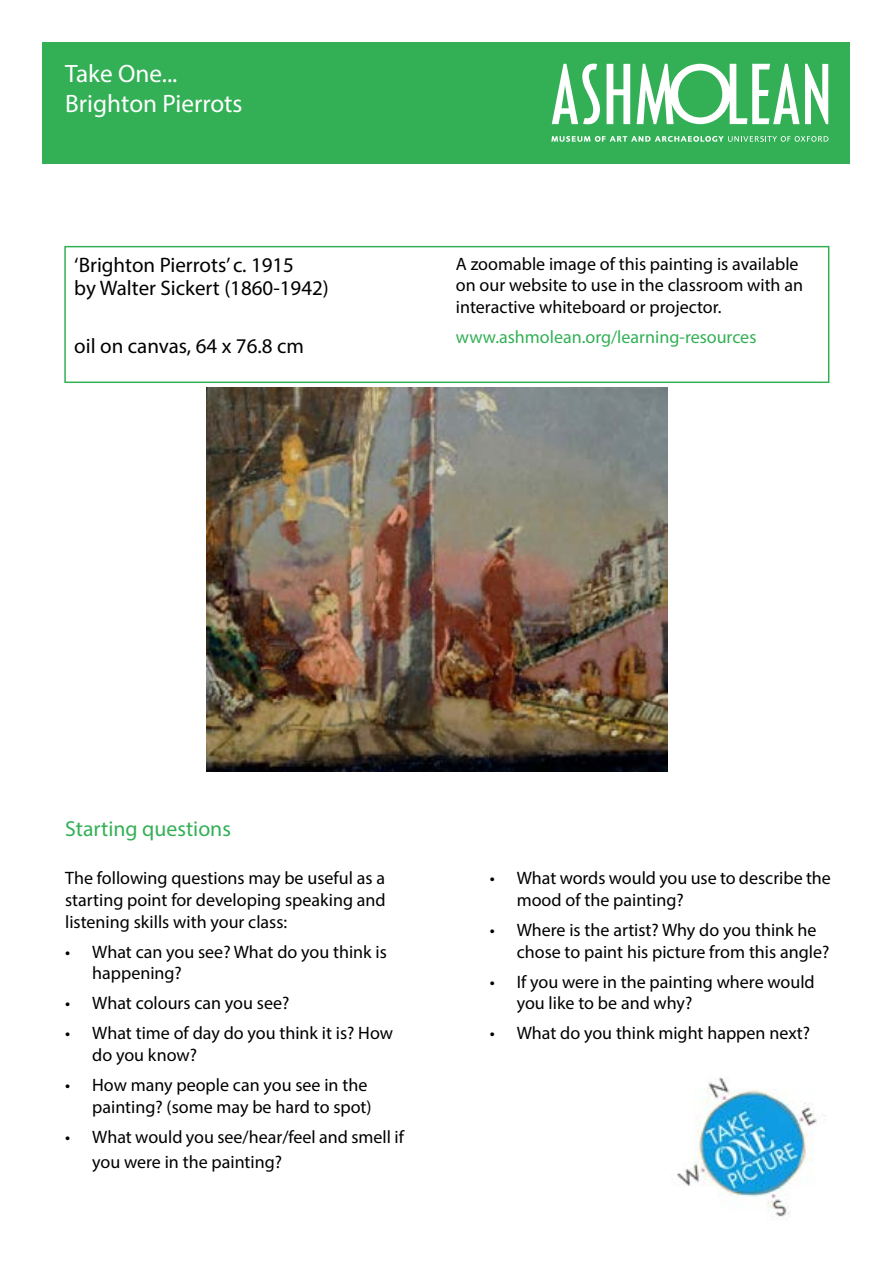
<style>
.page{position:relative;width:893px;height:1263px;background:#fff}
.page>*{position:absolute;margin:0;border:0;box-sizing:border-box;transform-origin:0 0}
.t1{font:25.2px/30.3px "Myriad Pro";color:#fff}
.t2{font:21.75px "Myriad Pro";color:#33b056}
.t3{font:21px/23.5px "Myriad Pro";color:#000}
.t4{font:18px/21.6px "Myriad Pro";color:#000}
.t5{font:18px "Myriad Pro";color:#33b056}
</style>
<div class="page">
<div style="left:43px;top:43px;width:807px;height:121px;background:#33b056"></div>
<svg style="left:551px;top:136px;width:277px;height:6px"></svg>
<svg style="left:607px;top:64px;width:23px;height:60px"></svg>
<svg style="left:552px;top:64px;width:48px;height:61px"></svg>
<svg style="left:637px;top:64px;width:191px;height:60px"></svg>
<img style="left:677px;top:1077px;width:148px;height:142px">
<div style="left:64px;top:246px;width:765px;height:137px;border:2px solid #33b056"></div>
<img style="left:207px;top:387px;width:460px;height:384px">
<h1 class="t1" style="left:65px;top:58px;width:179px">Take One...<br>Brighton Pierrots</h1>
<p class="t3" style="left:74px;top:253px;width:256px">‘Brighton Pierrots’ c. 1915<br>by Walter Sickert (1860-1942)</p>
<p class="t3" style="left:74px;top:333px;width:231px">oil on canvas, 64 x 76.8 cm</p>
<p class="t4" style="left:456px;top:252px;width:349px">A zoomable image of this painting is available on our website to use in the classroom with an interactive whiteboard or projector.</p>
<p class="t5" style="left:456px;top:326px;width:302px">www.ashmolean.org/learning-resources</p>
<p class="t2" style="left:65px;top:815px;width:167px">Starting questions</p>
<p class="t4" style="left:65px;top:867px;width:322px;text-align:justify">The following questions may be useful as a starting point for developing speaking and listening skills with your class:</p>
<p class="t4" style="left:92px;top:940px;width:296px;text-indent:-27px">• What can you see? What do you think is happening?</p>
<p class="t4" style="left:65px;top:992px;width:226px">• What colours can you see?</p>
<p class="t4" style="left:92px;top:1022px;width:302px;text-indent:-27px">• What time of day do you think it is? How do you know?</p>
<p class="t4" style="left:65px;top:1074px;width:308px;text-align:right">• How many people can you see in the painting? (some may be hard to spot)</p>
<p class="t4" style="left:92px;top:1124px;width:313px;line-height:25.2px;text-indent:-27px">• What would you see/hear/feel and smell if you were in the painting?</p>
<p class="t4" style="left:517px;top:867px;width:316px;text-indent:-27px">• What words would you use to describe the mood of the painting?</p>
<p class="t4" style="left:517px;top:919px;width:314px;text-indent:-27px">• Where is the artist? Why do you think he chose to paint his picture from this angle?</p>
<p class="t4" style="left:517px;top:970px;width:300px;text-indent:-27px">• If you were in the painting where would you like to be and why?</p>
<p class="t4" style="left:490px;top:1022px;width:322px">• What do you think might happen next?</p>
</div>
